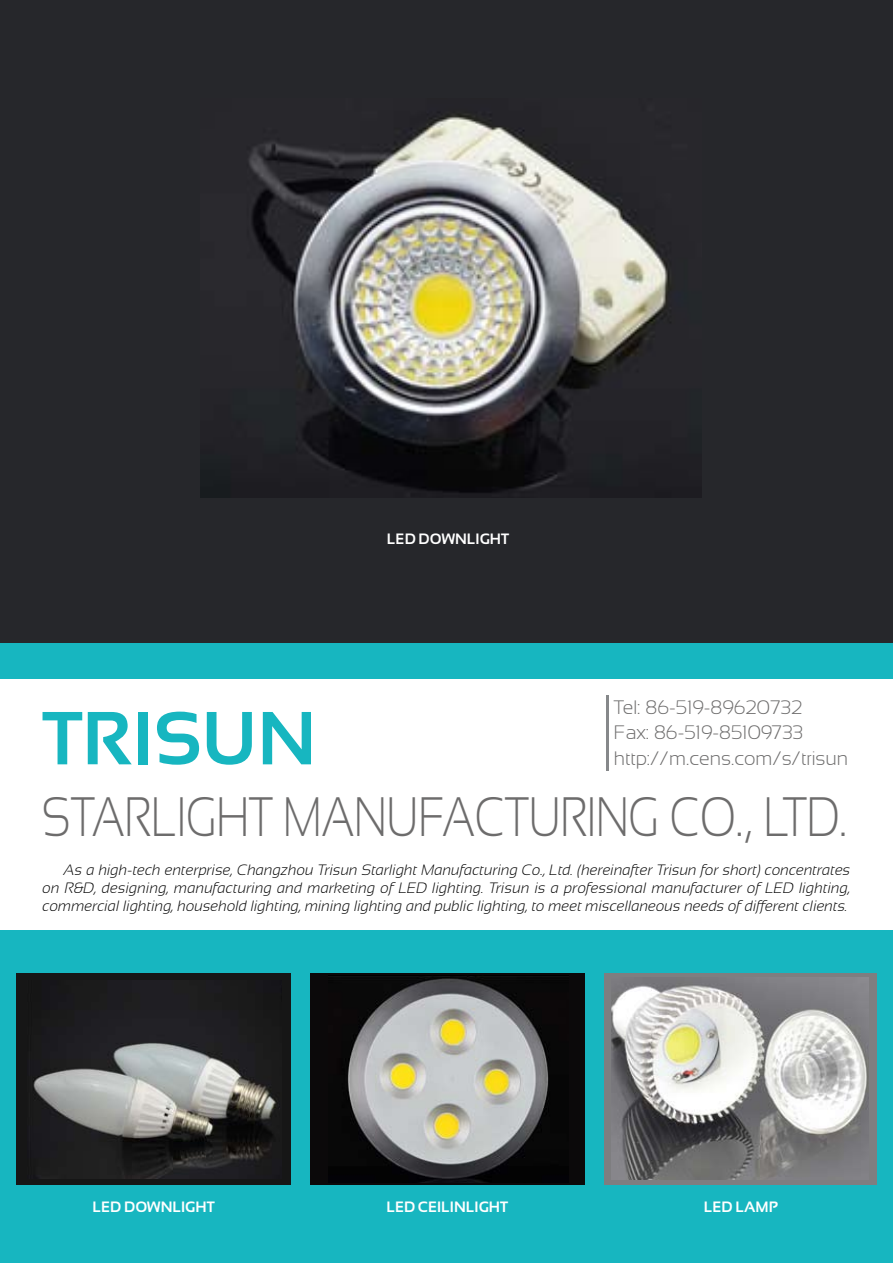
<style>
.page{position:relative;width:893px;height:1263px;background:#fff}
.page>*{position:absolute;margin:0;border:0;box-sizing:border-box;transform-origin:0 0}
.t1{font:700 75px "Sansation";color:#17b6c0}
.t2{font:300 55.5px "Sansation";color:#6d6c6c;scale:.81 1}
.t3{font:300 19.5px/25.5px "Sansation";color:#6d6c6c}
.t4{font:italic 300 15px/18px "Sansation";color:#000;text-align:justify}
.t5{font:700 15px "Sansation";color:#fff}
</style>
<div class="page">
<div style="left:0;top:0;width:893px;height:652px;background:#26272b"></div>
<div style="left:0;top:643px;width:893px;height:620px;background:#17b6c0"></div>
<div style="left:0;top:679px;width:893px;height:251px;background:#fff"></div>
<div style="left:17px;top:973px;width:274px;height:212px;background:#161616"></div>
<div style="left:310px;top:973px;width:274px;height:212px;background:#0b090a"></div>
<div style="left:604px;top:973px;width:272px;height:212px;background:#7e7e80"></div>
<hr style="left:606px;top:695px;width:3px;height:76px;background:#86888a">
<img style="left:201px;top:112px;width:501px;height:385px">
<img style="left:29px;top:980px;width:251px;height:198px">
<img style="left:328px;top:975px;width:240px;height:207px">
<img style="left:611px;top:977px;width:258px;height:203px">
<p class="t5" style="left:387px;top:531px;width:124px">LED DOWNLIGHT</p>
<h3 class="t3" style="left:614px;top:694px;width:236px">Tel: 86-519-89620732<br>Fax: 86-519-85109733 http://m.cens.com/s/trisun</h3>
<h1 class="t1" style="left:43px;top:697px;width:275px">TRISUN</h1>
<h2 class="t2" style="left:43px;top:786px;width:995px">Starlight Manufacturing Co., Ltd.</h2>
<p class="t4" style="left:43px;top:861px;width:809px;text-indent:21px">As a high-tech enterprise, Changzhou Trisun Starlight Manufacturing Co., Ltd. (hereinafter Trisun for short) concentrates on R&amp;D, designing, manufacturing and marketing of LED lighting. Trisun is a professional manufacturer of LED lighting, commercial lighting, household lighting, mining lighting and public lighting, to meet miscellaneous needs of different clients.</p>
<p class="t5" style="left:93px;top:1199px;width:124px">LED DOWNLIGHT</p>
<p class="t5" style="left:386px;top:1199px;width:123px">LED CEILINLIGHT</p>
<p class="t5" style="left:704px;top:1199px;width:75px">LED LAMP</p>
</div>
